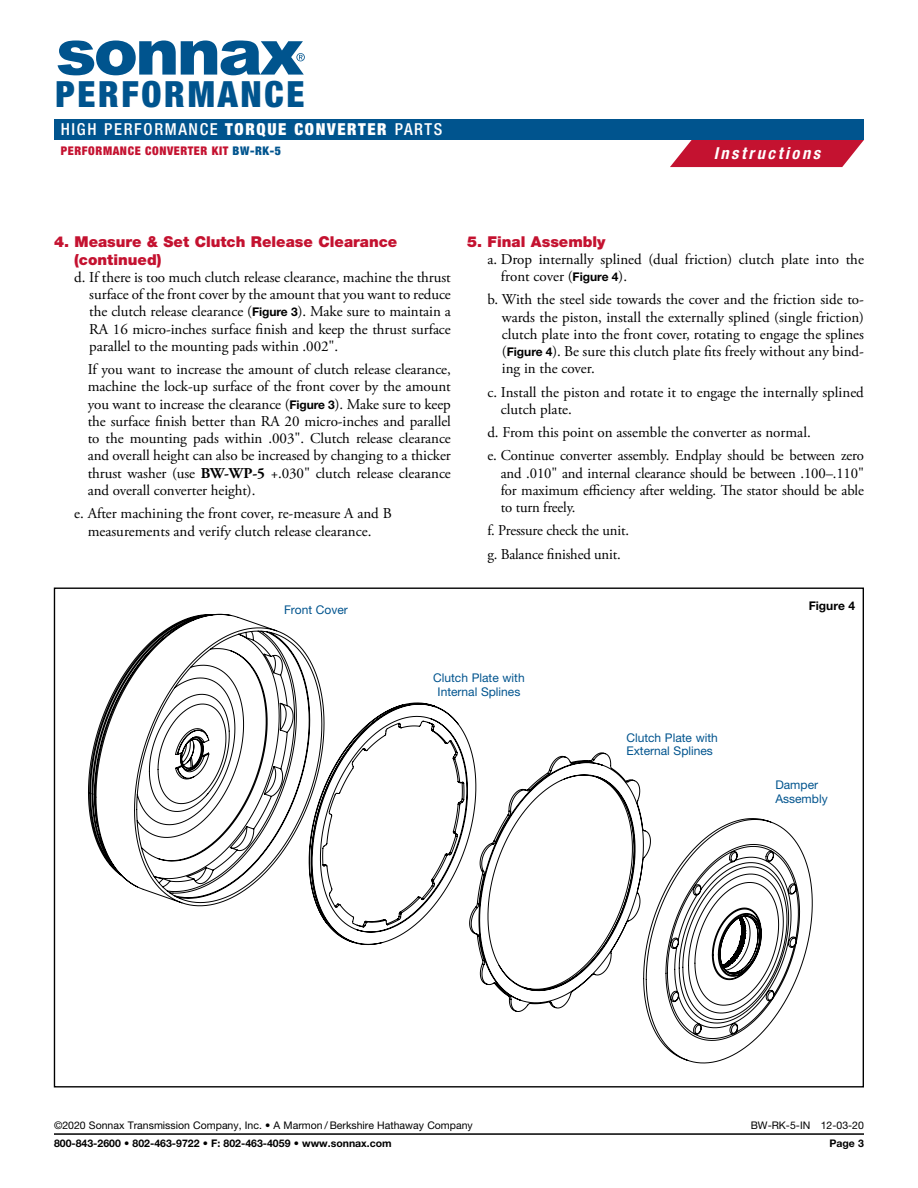
<style>
.page{position:relative;width:918px;height:1188px;background:#fff}
.page>*{position:absolute;margin:0;border:0;box-sizing:border-box;transform-origin:0 0}
.t1{font:900 condensed 36.15px "Helvetica Neue LT Std";letter-spacing:.075em;color:#00548e}
.t2{font:500 condensed 16.5px "Helvetica Neue LT Std";letter-spacing:.1em;color:#fff}
.t3{font:italic 700 condensed 16.5px "Helvetica Neue LT Std";letter-spacing:.155em;color:#fff}
.t4{font:15px/17.2px "Adobe Garamond Pro";color:#000;text-align:justify}
.t5{font:900 15px/18px "Helvetica Neue LT Std";color:#c41230}
.t6{font:12px/13.5px "Helvetica Neue LT Std";color:#00548e}
.t7{font:900 condensed 12px "Helvetica Neue LT Std";letter-spacing:.05em;color:#c41230}
.t8{font:700 12px "Helvetica Neue LT Std";color:#000}
.t9{font:10.5px "Helvetica Neue LT Std";color:#000}
.t10{font:700 10.5px "Helvetica Neue LT Std";color:#000}
.s1{color:#00548e}
.s2{font-weight:900}
.s3{font-family:"Helvetica Neue LT Std";font-weight:700;font-size:12px}
.s4{font-weight:700}
</style>
<div class="page">
<svg style="left:88px;top:614px;width:725px;height:450px"></svg>
<hr style="left:54px;top:1133px;width:810px;height:2px;background:#000">
<svg style="left:670px;top:140px;width:194px;height:27px;background:#ca2c47"></svg>
<div style="left:54px;top:119px;width:810px;height:21px;background:#00548e"></div>
<svg style="left:58px;top:40px;width:247px;height:35px"></svg>
<h1 class="t1" style="left:56px;top:72px;width:250px">PERFORMANCE</h1>
<p class="t7" style="left:61px;top:144px;width:222px">PERFORMANCE CONVERTER KIT <span class="s1">BW-RK-5</span></p>
<p class="t2" style="left:61px;top:120px;width:383px">HIGH PERFORMANCE <span class="s2">TORQUE CONVERTER</span> PARTS</p>
<p class="t3" style="left:714px;top:143px;width:108px">Instructions</p>
<p class="t5" style="left:74px;top:232px;width:325px;text-indent:-20px">4. Measure &amp; Set Clutch Release Clearance (continued)</p>
<p class="t4" style="left:89px;top:269px;width:363px;text-indent:-15px">d. If there is too much clutch release clearance, machine the thrust surface of the front cover by the amount that you want to reduce the clutch release clearance (<span class="s3">Figure 3</span>). Make sure to maintain a RA 16 micro-inches surface finish and keep the thrust surface parallel to the mounting pads within .002".</p>
<p class="t4" style="left:88px;top:361px;width:365px">If you want to increase the amount of clutch release clearance, machine the lock-up surface of the front cover by the amount you want to increase the clearance (<span class="s3">Figure 3</span>). Make sure to keep the surface finish better than RA 20 micro-inches and parallel to the mounting pads within .003". Clutch release clearance and overall height can also be increased by changing to a thicker thrust washer (use <span class="s4">BW-WP-5</span> +.030" clutch release clearance and overall converter height).</p>
<p class="t4" style="left:74px;top:505px;width:319px;line-height:18px;text-align:center">e. After machining the front cover, re-measure A and B measurements and verify clutch release clearance.</p>
<p class="t6" style="left:284px;top:603px;width:65px">Front Cover</p>
<p class="t5" style="left:467px;top:232px;width:140px">5. Final Assembly</p>
<p class="t4" style="left:501px;top:251px;width:365px;text-indent:-14px">a. Drop internally splined (dual friction) clutch plate into the front cover (<span class="s3">Figure 4</span>).</p>
<p class="t4" style="left:502px;top:292px;width:364px;text-indent:-15px">b. With the steel side towards the cover and the friction side to&shy;wards the piston, install the externally splined (single friction) clutch plate into the front cover, rotating to engage the splines (<span class="s3">Figure 4</span>). Be sure this clutch plate fits freely without any bind&shy;ing in the cover.</p>
<p class="t4" style="left:501px;top:384px;width:365px;text-indent:-14px">c. Install the piston and rotate it to engage the internally splined clutch plate.</p>
<p class="t4" style="left:487px;top:421px;width:378px;line-height:23.2px">d. From this point on assemble the converter as normal.<br>e. Continue converter assembly. Endplay should be between zero</p>
<p class="t4" style="left:501px;top:465px;width:365px">and .010" and internal clearance should be between .100–.110" for maximum efficiency after welding. The stator should be able to turn freely.</p>
<p class="t4" style="left:487px;top:520px;width:143px;line-height:23.2px">f. Pressure check the unit. g. Balance finished unit.</p>
<p class="t8" style="left:809px;top:598px;width:48px">Figure 4</p>
<p class="t6" style="left:433px;top:671px;width:93px;text-align:center">Clutch Plate with<br>Internal Splines</p>
<p class="t6" style="left:626px;top:731px;width:93px">Clutch Plate with<br>External Splines</p>
<p class="t6" style="left:775px;top:778px;width:54px">Damper<br>Assembly</p>
<p class="t9" style="left:54px;top:1119px;width:420px">©2020 Sonnax Transmission Company, Inc. • A Marmon / Berkshire Hathaway Company</p>
<p class="t9" style="left:751px;top:1119px;width:115px">BW-RK-5-IN 12-03-20</p>
<p class="t10" style="left:54px;top:1137px;width:339px">800-843-2600 • 802-463-9722 • F: 802-463-4059 • www.sonnax.com</p>
<p class="t10" style="left:829px;top:1137px;width:36px">Page 3</p>
</div>
